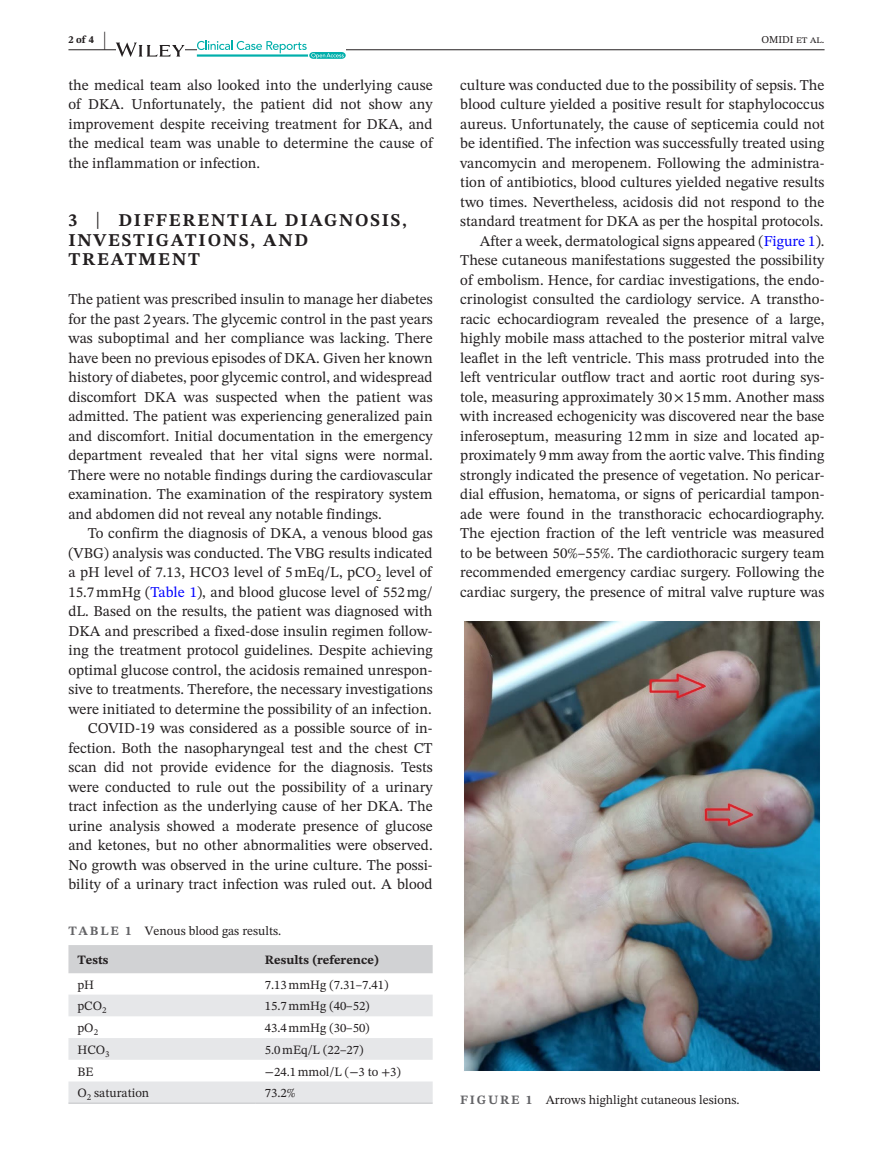
<style>
.page{position:relative;width:893px;height:1174px;background:#fff}
.page>*{position:absolute;margin:0;border:0;box-sizing:border-box;transform-origin:0 0}
.t1{font:700 18px/19.5px "STIX Two Text";letter-spacing:.1em;color:#231f20}
.t2{font:15px/19.5px "STIX Two Text";color:#231f20;text-align:justify}
.t3{font:12.75px "STIX Two Text";color:#231f20}
.t4{font:700 12.75px "STIX Two Text";color:#231f20}
.t5{font:10.5px "STIX Two Text";color:#231f20}
.t6{font:700 10.5px "STIX Two Text";color:#231f20}
.s1{font-size:21px}
.s2{color:#00f}
.s3{font-family:"STIX"}
.s4{font-weight:400;font-size:23.7px}
.s5{font-weight:700;color:#636366}
</style>
<div class="page">
<hr style="left:68px;top:49px;width:756px;height:1px;background:#231f20">
<svg style="left:116px;top:43px;width:69px;height:14px"></svg>
<svg style="left:197px;top:41px;width:149px;height:18px"></svg>
<div style="left:68px;top:945px;width:365px;height:28px;background:#d1d2d4"></div>
<svg style="left:68px;top:995px;width:365px;height:107px"></svg>
<hr style="left:68px;top:1102px;width:188px;height:2px;background:#d1d2d4">
<hr style="left:256px;top:1102px;width:177px;height:2px;background:#d1d2d4">
<img style="left:464px;top:621px;width:356px;height:450px">
<p class="t6" style="left:68px;top:32px;width:39px">2 of 4 <span class="s1">|</span></p>
<p class="t5" style="left:761px;top:32px;width:65px">OMIDI et al.</p>
<p class="t2" style="left:68px;top:75px;width:366px">the medical team also looked into the underlying cause of DKA. Unfortunately, the patient did not show any improvement despite receiving treatment for DKA, and the medical team was unable to determine the cause of the inflammation or infection.</p>
<p class="t2" style="left:460px;top:75px;width:366px;text-align:right">culture was conducted due to the possibility of sepsis. The blood culture yielded a positive result for staphylococcus aureus. Unfortunately, the cause of septicemia could not be identified. The infection was successfully treated using vancomycin and meropenem. Following the administra&shy;tion of antibiotics, blood cultures yielded negative results two times. Nevertheless, acidosis did not respond to the standard treatment for DKA as per the hospital protocols.<br>After a week, dermatological signs appeared (<span class="s2">Figure 1</span>).<br>These cutaneous manifestations suggested the possibility of embolism. Hence, for cardiac investigations, the endo&shy;crinologist consulted the cardiology service. A transtho&shy;racic echocardiogram revealed the presence of a large, highly mobile mass attached to the posterior mitral valve leaflet in the left ventricle. This mass protruded into the left ventricular outflow tract and aortic root during sys&shy;tole, measuring approximately 30<span class="s3">×</span>15mm. Another mass with increased echogenicity was discovered near the base inferoseptum, measuring 12mm in size and located ap&shy;proximately 9mm away from the aortic valve. This finding strongly indicated the presence of vegetation. No pericar&shy;dial effusion, hematoma, or signs of pericardial tampon&shy;ade were found in the transthoracic echocardiography.<br>The ejection fraction of the left ventricle was measured to be between 50%–55%. The cardiothoracic surgery team recommended emergency cardiac surgery. Following the cardiac surgery, the presence of mitral valve rupture was</p>
<p class="t1" style="left:68px;top:211px;width:340px">3 <span class="s4">|</span> DIFFERENTIAL DIAGNOSIS,<br>INVESTIGATIONS, AND<br>TREATMENT</p>
<p class="t2" style="left:68px;top:289px;width:366px">The patient was prescribed insulin to manage her diabetes for the past 2 years. The glycemic control in the past years was suboptimal and her compliance was lacking. There have been no previous episodes of DKA. Given her known history of diabetes, poor glycemic control, and widespread discomfort DKA was suspected when the patient was admitted. The patient was experiencing generalized pain and discomfort. Initial documentation in the emergency department revealed that her vital signs were normal.<br>There were no notable findings during the cardiovascular examination. The examination of the respiratory system and abdomen did not reveal any notable findings.</p>
<p class="t2" style="left:68px;top:523px;width:366px;text-align:right">To confirm the diagnosis of DKA, a venous blood gas (VBG) analysis was conducted. The VBG results indicated a pH level of 7.13, HCO3 level of 5mEq/L, pCO<sub>2</sub> level of 15.7mmHg (<span class="s2">Table 1</span>), and blood glucose level of 552mg/ dL. Based on the results, the patient was diagnosed with DKA and prescribed a fixed-dose insulin regimen follow&shy;ing the treatment protocol guidelines. Despite achieving optimal glucose control, the acidosis remained unrespon&shy;sive to treatments. Therefore, the necessary investigations were initiated to determine the possibility of an infection.<br>COVID-19 was considered as a possible source of in&shy;fection. Both the nasopharyngeal test and the chest CT scan did not provide evidence for the diagnosis. Tests were conducted to rule out the possibility of a urinary tract infection as the underlying cause of her DKA. The urine analysis showed a moderate presence of glucose and ketones, but no other abnormalities were observed.<br>No growth was observed in the urine culture. The possi&shy;bility of a urinary tract infection was ruled out. A blood</p>
<p class="t3" style="left:68px;top:922px;width:214px"><span class="s5">TABLE 1</span> Venous blood gas results.</p>
<p class="t4" style="left:77px;top:950px;width:33px">Tests</p>
<p class="t4" style="left:265px;top:950px;width:116px">Results (reference)</p>
<p class="t3" style="left:77px;top:975px;width:18px">pH</p>
<p class="t3" style="left:265px;top:975px;width:125px">7.13mmHg (7.31–7.41)</p>
<p class="t3" style="left:77px;top:997px;width:31px">pCO<sub>2</sub></p>
<p class="t3" style="left:265px;top:997px;width:106px">15.7mmHg (40–52)</p>
<p class="t3" style="left:77px;top:1018px;width:22px">pO<sub>2</sub></p>
<p class="t3" style="left:265px;top:1018px;width:106px">43.4mmHg (30–50)</p>
<p class="t3" style="left:77px;top:1040px;width:34px">HCO<sub>3</sub></p>
<p class="t3" style="left:265px;top:1040px;width:100px">5.0mEq/L (22–27)</p>
<p class="t3" style="left:77px;top:1062px;width:17px">BE</p>
<p class="t3" style="left:265px;top:1062px;width:137px">−24.1mmol/L (−3 to <span class="s3">+</span>3)</p>
<p class="t3" style="left:77px;top:1083px;width:73px">O<sub>2</sub> saturation</p>
<p class="t3" style="left:265px;top:1083px;width:32px">73.2%</p>
<p class="t3" style="left:460px;top:1090px;width:281px"><span class="s5">FIGURE 1</span> Arrows highlight cutaneous lesions.</p>
</div>
